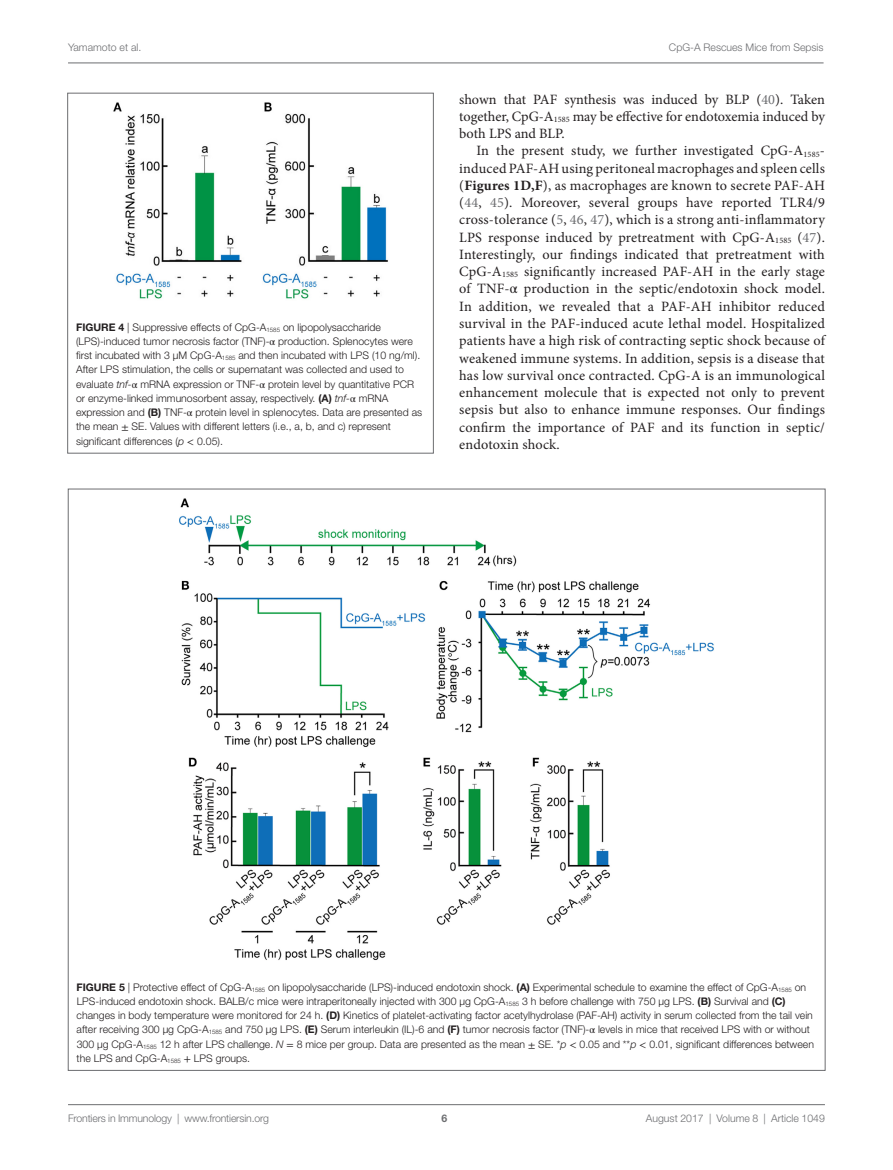
<style>
.page{position:relative;width:893px;height:1170px;background:#fff}
.page>*{position:absolute;margin:0;border:0;box-sizing:border-box;transform-origin:0 0}
.t1{font:14.25px/17.2px "Minion Pro";color:#231f20;text-align:justify}
.t2{font:300 10.5px/14.2px "Helvetica Neue LT Std";color:#231f20}
.t3{font:300 10.5px "Helvetica Neue LT Std";color:#6c6d70}
.t4{font:700 10.5px "Helvetica Neue LT Std";color:#6c6d70}
.s1{font-weight:700}
.s2{font-family:"STIX General";font-weight:400}
.s3{font-style:italic}
.s4{color:#6c6d70}
.s5{font-family:"STIX General"}
</style>
<div class="page">
<img style="left:179px;top:498px;width:535px;height:462px">
<img style="left:113px;top:102px;width:275px;height:197px">
<div style="left:67px;top:93px;width:367px;height:360px;border:1px solid #6c6d70"></div>
<hr style="left:68px;top:63px;width:756px;height:1px;background:#6c6d70">
<hr style="left:68px;top:1104px;width:757px;height:1px;background:#6c6d70">
<p class="t3" style="left:68px;top:41px;width:75px">Yamamoto et al.</p>
<p class="t3" style="left:669px;top:41px;width:156px">CpG-A Rescues Mice from Sepsis</p>
<p class="t2" style="left:76px;top:319px;width:348px"><span class="s1">FIGURE 4</span> | Suppressive effects of CpG-A<sub>1585</sub> on lipopolysaccharide (LPS)-induced tumor necrosis factor (TNF)-<span class="s2">α</span> production. Splenocytes were first incubated with 3 µM CpG-A<sub>1585</sub> and then incubated with LPS (10 ng/ml).<br>After LPS stimulation, the cells or supernatant was collected and used to evaluate <span class="s3">tnf-</span><span class="s2">α</span> mRNA expression or TNF-<span class="s2">α</span> protein level by quantitative PCR or enzyme-linked immunosorbent assay, respectively. <span class="s1">(A)</span> <span class="s3">tnf-</span><span class="s2">α</span> mRNA expression and <span class="s1">(B)</span> TNF-<span class="s2">α</span> protein level in splenocytes. Data are presented as the mean <span class="s2">±</span> SE. Values with different letters (i.e., a, b, and c) represent significant differences (<span class="s3">p</span> <span class="s2">&lt;</span> 0.05).</p>
<h1 class="t1" style="left:459px;top:90px;width:367px">shown that PAF synthesis was induced by BLP (<span class="s4">40</span>). Taken together, CpG-A<sub>1585</sub> may be effective for endotoxemia induced by both LPS and BLP.</h1>
<p class="t1" style="left:459px;top:142px;width:367px;text-indent:17px">In the present study, we further investigated CpG-A<sub>1585</sub>- induced PAF-AH using peritoneal macrophages and spleen cells (<span class="s1">Figures 1D,F</span>), as macrophages are known to secrete PAF-AH (<span class="s4">44</span>, <span class="s4">45</span>). Moreover, several groups have reported TLR4/9 cross-tolerance (<span class="s4">5</span>, <span class="s4">46</span>, <span class="s4">47</span>), which is a strong anti-inflammatory LPS response induced by pretreatment with CpG-A<sub>1585</sub> (<span class="s4">47</span>).<br>Interestingly, our findings indicated that pretreatment with CpG-A<sub>1585</sub> significantly increased PAF-AH in the early stage of TNF-<span class="s5">α</span> production in the septic/endotoxin shock model.<br>In addition, we revealed that a PAF-AH inhibitor reduced survival in the PAF-induced acute lethal model. Hospitalized patients have a high risk of contracting septic shock because of weakened immune systems. In addition, sepsis is a disease that has low survival once contracted. CpG-A is an immunological enhancement molecule that is expected not only to prevent sepsis but also to enhance immune responses. Our findings confirm the importance of PAF and its function in septic/ endotoxin shock.</p>
<p class="t2" style="left:77px;top:979px;width:739px"><span class="s1">FIGURE 5</span> | Protective effect of CpG-A<sub>1585</sub> on lipopolysaccharide (LPS)-induced endotoxin shock. <span class="s1">(A)</span> Experimental schedule to examine the effect of CpG-A<sub>1585</sub> on LPS-induced endotoxin shock. BALB/c mice were intraperitoneally injected with 300 µg CpG-A<sub>1585</sub> 3 h before challenge with 750 µg LPS. <span class="s1">(B)</span> Survival and <span class="s1">(C) </span>changes in body temperature were monitored for 24 h. <span class="s1">(D)</span> Kinetics of platelet-activating factor acetylhydrolase (PAF-AH) activity in serum collected from the tail vein after receiving 300 µg CpG-A<sub>1585</sub> and 750 µg LPS. <span class="s1">(E)</span> Serum interleukin (IL)-6 and <span class="s1">(F)</span> tumor necrosis factor (TNF)-<span class="s2">α</span> levels in mice that received LPS with or without 300 µg CpG-A<sub>1585</sub> 12 h after LPS challenge. <span class="s3">N</span> <span class="s2">=</span> 8 mice per group. Data are presented as the mean <span class="s2">±</span> SE. *<span class="s3">p</span> <span class="s2">&lt;</span> 0.05 and **<span class="s3">p</span> <span class="s2">&lt;</span> 0.01, significant differences between the LPS and CpG-A<sub>1585</sub> <span class="s2">+</span> LPS groups.</p>
<p class="t3" style="left:68px;top:1111px;width:203px">Frontiers in Immunology | www.frontiersin.org</p>
<p class="t3" style="left:646px;top:1111px;width:181px">August 2017 | Volume 8 | Article 1049</p>
<p class="t4" style="left:441px;top:1111px;width:7px">6</p>
</div>
